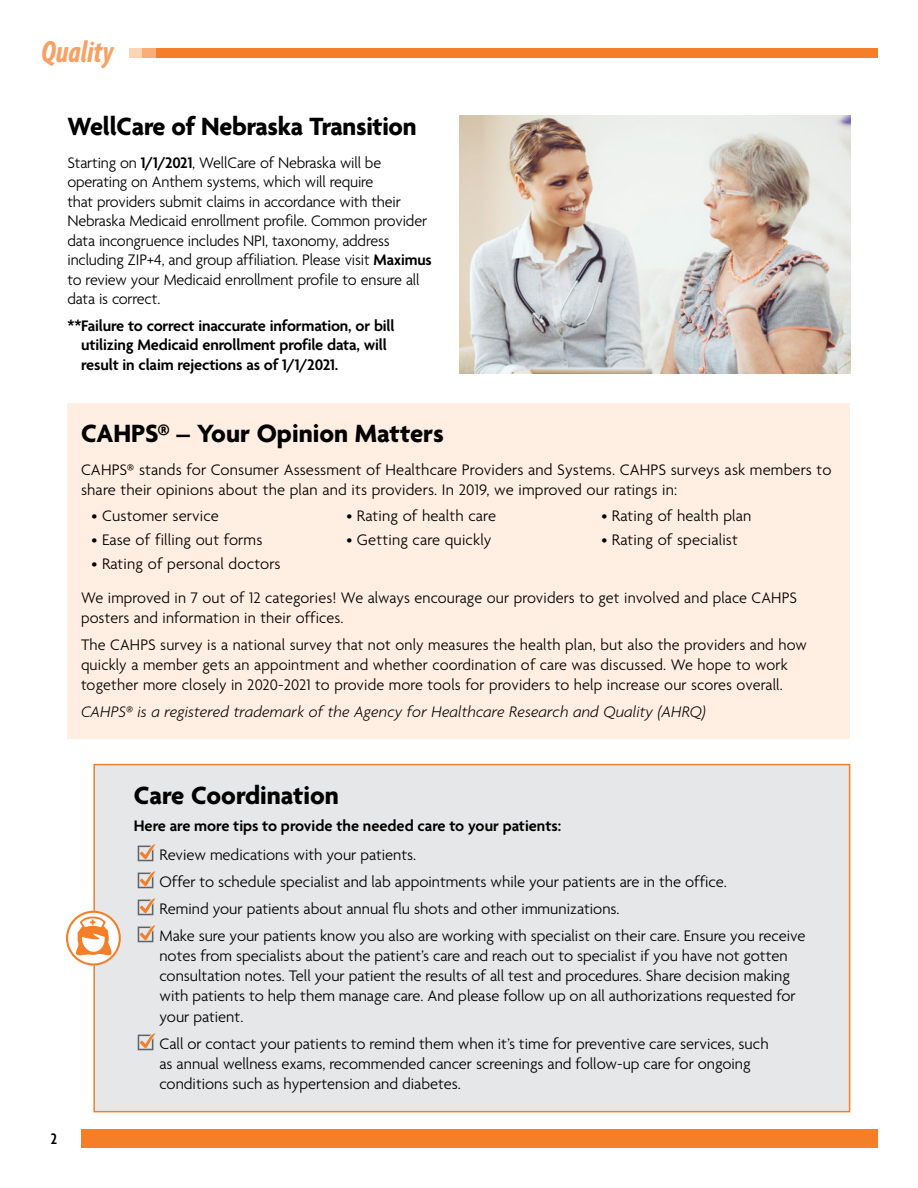
<style>
.page{position:relative;width:918px;height:1188px;background:#fff}
.page>*{position:absolute;margin:0;border:0;box-sizing:border-box;transform-origin:0 0}
.t1{font:italic 32.7px "Agenda Bold Extra Cond";letter-spacing:.01em;color:#f9a164}
.t2{font:700 27px "Agenda";letter-spacing:-.01em;color:#000}
.t3{font:300 16.5px/20.2px "Agenda";color:#000}
.t4{font:600 16.5px/19.5px "Agenda";letter-spacing:-.01em;color:#000}
.t5{font:italic 300 16.5px "Agenda";letter-spacing:.01em;color:#000}
.t6{font:600 condensed 16.5px "Agenda";color:#000}
.s1{font-weight:600}
</style>
<div class="page">
<div style="left:93px;top:764px;width:757px;height:348px;background:#e6e7e8;border:2px solid #f57e29"></div>
<div style="left:68px;top:403px;width:782px;height:336px;background:#ffeee1"></div>
<div style="left:129px;top:48px;width:749px;height:9px;background:#f57e29"></div>
<div style="left:129px;top:48px;width:13px;height:9px;background:#fdd4b4"></div>
<div style="left:142px;top:48px;width:13px;height:9px;background:#faae77"></div>
<div style="left:81px;top:1129px;width:797px;height:19px;background:#f57e29"></div>
<img style="left:459px;top:116px;width:391px;height:258px">
<svg style="left:138px;top:844px;width:18px;height:17px"></svg>
<svg style="left:138px;top:925px;width:18px;height:17px"></svg>
<svg style="left:138px;top:1033px;width:18px;height:17px"></svg>
<svg style="left:138px;top:898px;width:18px;height:17px"></svg>
<svg style="left:67px;top:912px;width:53px;height:52px"></svg>
<div style="left:66px;top:911px;width:55px;height:55px;border:2px solid #f57e29;border-radius:50%"></div>
<svg style="left:74px;top:917px;width:39px;height:39px"></svg>
<svg style="left:138px;top:871px;width:18px;height:17px"></svg>
<h1 class="t1" style="left:41px;top:33px;width:74px">Quality</h1>
<h2 class="t2" style="left:68px;top:110px;width:351px">WellCare of Nebraska Transition</h2>
<p class="t3" style="left:68px;top:153px;width:366px;line-height:19.5px">Starting on <span class="s1">1/1/2021</span>, WellCare of Nebraska will be operating on Anthem systems, which will require<br>that providers submit claims in accordance with their Nebraska Medicaid enrollment profile. Common provider data incongruence includes NPI, taxonomy, address including ZIP+4, and group affiliation. Please visit <span class="s1">Maximus </span>to review your Medicaid enrollment profile to ensure all data is correct.</p>
<p class="t4" style="left:81px;top:315px;width:315px;text-indent:-14px">**Failure to correct inaccurate information, or bill utilizing Medicaid enrollment profile data, will result in claim rejections as of 1/1/2021.</p>
<h2 class="t2" style="left:81px;top:417px;width:364px">CAHPS® – Your Opinion Matters</h2>
<p class="t3" style="left:81px;top:460px;width:752px;line-height:19.5px">CAHPS® stands for Consumer Assessment of Healthcare Providers and Systems. CAHPS surveys ask members to share their opinions about the plan and its providers. In 2019, we improved our ratings in:</p>
<p class="t3" style="left:92px;top:505px;width:129px">• Customer service</p>
<p class="t3" style="left:92px;top:529px;width:172px">• Ease of filling out forms</p>
<p class="t3" style="left:92px;top:553px;width:191px">• Rating of personal doctors</p>
<p class="t3" style="left:346px;top:505px;width:151px">• Rating of health care</p>
<p class="t3" style="left:346px;top:529px;width:147px">• Getting care quickly</p>
<p class="t3" style="left:601px;top:505px;width:151px">• Rating of health plan</p>
<p class="t3" style="left:601px;top:529px;width:138px">• Rating of specialist</p>
<p class="t3" style="left:81px;top:587px;width:718px">We improved in 7 out of 12 categories! We always encourage our providers to get involved and place CAHPS posters and information in their offices.</p>
<p class="t3" style="left:81px;top:634px;width:727px">The CAHPS survey is a national survey that not only measures the health plan, but also the providers and how quickly a member gets an appointment and whether coordination of care was discussed. We hope to work together more closely in 2020-2021 to provide more tools for providers to help increase our scores overall.</p>
<p class="t5" style="left:81px;top:702px;width:626px">CAHPS® is a registered trademark of the Agency for Healthcare Research and Quality (AHRQ)</p>
<p class="t6" style="left:51px;top:1129px;width:8px">2</p>
<h2 class="t2" style="left:134px;top:778px;width:207px">Care Coordination</h2>
<p class="t4" style="left:134px;top:815px;width:429px">Here are more tips to provide the needed care to your patients:</p>
<p class="t3" style="left:159px;top:844px;width:258px">Review medications with your patients.</p>
<p class="t3" style="left:159px;top:871px;width:569px">Offer to schedule specialist and lab appointments while your patients are in the office.</p>
<p class="t3" style="left:159px;top:898px;width:462px">Remind your patients about annual flu shots and other immunizations.</p>
<p class="t3" style="left:159px;top:925px;width:648px">Make sure your patients know you also are working with specialist on their care. Ensure you receive notes from specialists about the patient’s care and reach out to specialist if you have not gotten consultation notes. Tell your patient the results of all test and procedures. Share decision making with patients to help them manage care. And please follow up on all authorizations requested for your patient.</p>
<p class="t3" style="left:159px;top:1033px;width:611px">Call or contact your patients to remind them when it’s time for preventive care services, such as annual wellness exams, recommended cancer screenings and follow-up care for ongoing conditions such as hypertension and diabetes.</p>
</div>
